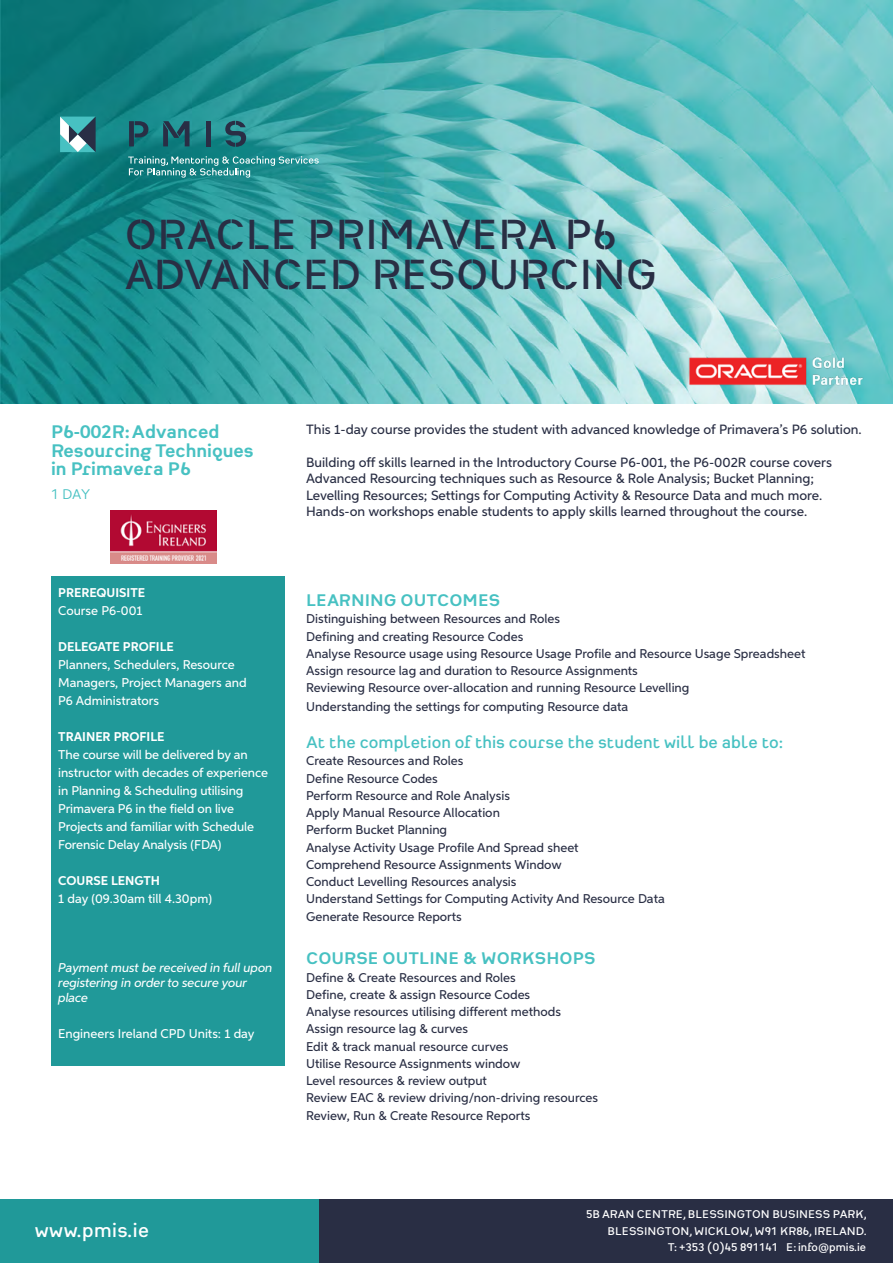
<style>
.page{position:relative;width:893px;height:1263px;background:#fff}
.page>*{position:absolute;margin:0;border:0;box-sizing:border-box;transform-origin:0 0}
.t1{font:600 45px/40.5px "Heimat Stencil";color:#292e44}
.t2{font:600 21px "Heimat Sans";letter-spacing:.02em;color:#fff}
.t3{font:700 19.5px/18.6px "Heimat Sans";color:#47c1c2}
.t4{font:600 18px "Heimat Sans";color:#47c1c2}
.t5{font:700 18px "Heimat Sans";color:#47c1c2}
.t6{font:15px "Heimat Sans";color:#47c1c2}
.t7{font:500 13.5px/16.5px "Aspira";color:#292e44}
.t8{font:500 12.75px/17.2px "Aspira";color:#292e44}
.t9{font:500 12.75px/18px "Aspira";letter-spacing:-.01em;color:#fff}
.t10{font:italic 500 12.75px/15px "Aspira";letter-spacing:-.01em;color:#fff}
.t11{font:700 12.75px "Aspira";color:#fff}
.t12{font:600 12px/16.5px "Heimat Sans";color:#fff;text-align:right}
</style>
<div class="page">
<div style="left:315px;top:1199px;width:578px;height:64px;background:#292e44"></div>
<img style="left:0;top:0;width:893px;height:404px">
<div style="left:51px;top:576px;width:234px;height:489px;background:#209999"></div>
<img style="left:111px;top:511px;width:106px;height:52px">
<img style="left:679px;top:345px;width:194px;height:53px">
<svg style="left:60px;top:117px;width:36px;height:35px"></svg>
<svg style="left:129px;top:121px;width:19px;height:25px"></svg>
<svg style="left:163px;top:121px;width:27px;height:25px"></svg>
<svg style="left:225px;top:121px;width:21px;height:26px"></svg>
<div style="left:206px;top:121px;width:5px;height:25px;background:#292e45"></div>
<svg style="left:128px;top:156px;width:191px;height:22px;background:#3c9899"></svg>
<div style="left:0;top:1199px;width:319px;height:64px;background:#209999"></div>
<h1 class="t1" style="left:125px;top:213px;width:534px">ORACLE PRIMAVERA P6<br>ADVANCED RESOURCING</h1>
<h3 class="t3" style="left:51px;top:422px;width:204px">P6-002R: Advanced<br>Resourcing Techniques in Primavera P6</h3>
<p class="t6" style="left:51px;top:485px;width:41px">1 DAY</p>
<p class="t11" style="left:58px;top:585px;width:88px">PREREQUISITE</p>
<p class="t9" style="left:58px;top:601px;width:86px">Course P6-001</p>
<p class="t11" style="left:58px;top:639px;width:117px">DELEGATE PROFILE</p>
<p class="t9" style="left:58px;top:656px;width:190px">Planners, Schedulers, Resource<br>Managers, Project Managers and<br>P6 Administrators</p>
<p class="t11" style="left:58px;top:729px;width:108px">TRAINER PROFILE</p>
<p class="t9" style="left:58px;top:746px;width:211px">The course will be delivered by an instructor with decades of experience in Planning &amp; Scheduling utilising Primavera P6 in the field on live Projects and familiar with Schedule Forensic Delay Analysis (FDA)</p>
<p class="t11" style="left:58px;top:873px;width:103px">COURSE LENGTH</p>
<p class="t9" style="left:58px;top:889px;width:155px">1 day (09.30am till 4.30pm)</p>
<p class="t10" style="left:58px;top:960px;width:216px">Payment must be received in full upon registering in order to secure your place</p>
<p class="t9" style="left:58px;top:1025px;width:198px">Engineers Ireland CPD Units: 1 day</p>
<p class="t7" style="left:306px;top:421px;width:557px">This 1-day course provides the student with advanced knowledge of Primavera’s P6 solution.</p>
<p class="t7" style="left:306px;top:454px;width:527px">Building off skills learned in the Introductory Course P6-001, the P6-002R course covers Advanced Resourcing techniques such as Resource &amp; Role Analysis; Bucket Planning; Levelling Resources; Settings for Computing Activity &amp; Resource Data and much more.<br>Hands-on workshops enable students to apply skills learned throughout the course.</p>
<h3 class="t5" style="left:306px;top:588px;width:196px">LEARNING OUTCOMES</h3>
<p class="t8" style="left:306px;top:610px;width:501px">Distinguishing between Resources and Roles<br>Defining and creating Resource Codes<br>Analyse Resource usage using Resource Usage Profile and Resource Usage Spreadsheet Assign resource lag and duration to Resource Assignments<br>Reviewing Resource over-allocation and running Resource Levelling</p>
<p class="t8" style="left:306px;top:698px;width:324px">Understanding the settings for computing Resource data</p>
<h3 class="t4" style="left:306px;top:731px;width:478px">At the completion of this course the student will be able to:</h3>
<p class="t8" style="left:306px;top:752px;width:360px">Create Resources and Roles<br>Define Resource Codes<br>Perform Resource and Role Analysis<br>Apply Manual Resource Allocation<br>Perform Bucket Planning<br>Analyse Activity Usage Profile And Spread sheet<br>Comprehend Resource Assignments Window<br>Conduct Levelling Resources analysis<br>Understand Settings for Computing Activity And Resource Data Generate Resource Reports</p>
<h3 class="t5" style="left:306px;top:947px;width:291px">COURSE OUTLINE &amp; WORKSHOPS</h3>
<p class="t8" style="left:306px;top:968px;width:293px">Define &amp; Create Resources and Roles<br>Define, create &amp; assign Resource Codes<br>Analyse resources utilising different methods Assign resource lag &amp; curves<br>Edit &amp; track manual resource curves<br>Utilise Resource Assignments window<br>Level resources &amp; review output<br>Review EAC &amp; review driving/non-driving resources Review, Run &amp; Create Resource Reports</p>
<h2 class="t2" style="left:35px;top:1217px;width:116px">www.pmis.ie</h2>
<p class="t12" style="left:586px;top:1206px;width:282px">5B ARAN CENTRE, BLESSINGTON BUSINESS PARK,<br>BLESSINGTON, WICKLOW, W91 KR86, IRELAND.<br>T: +353 (0)45 891141 E: info@pmis.ie</p>
</div>
